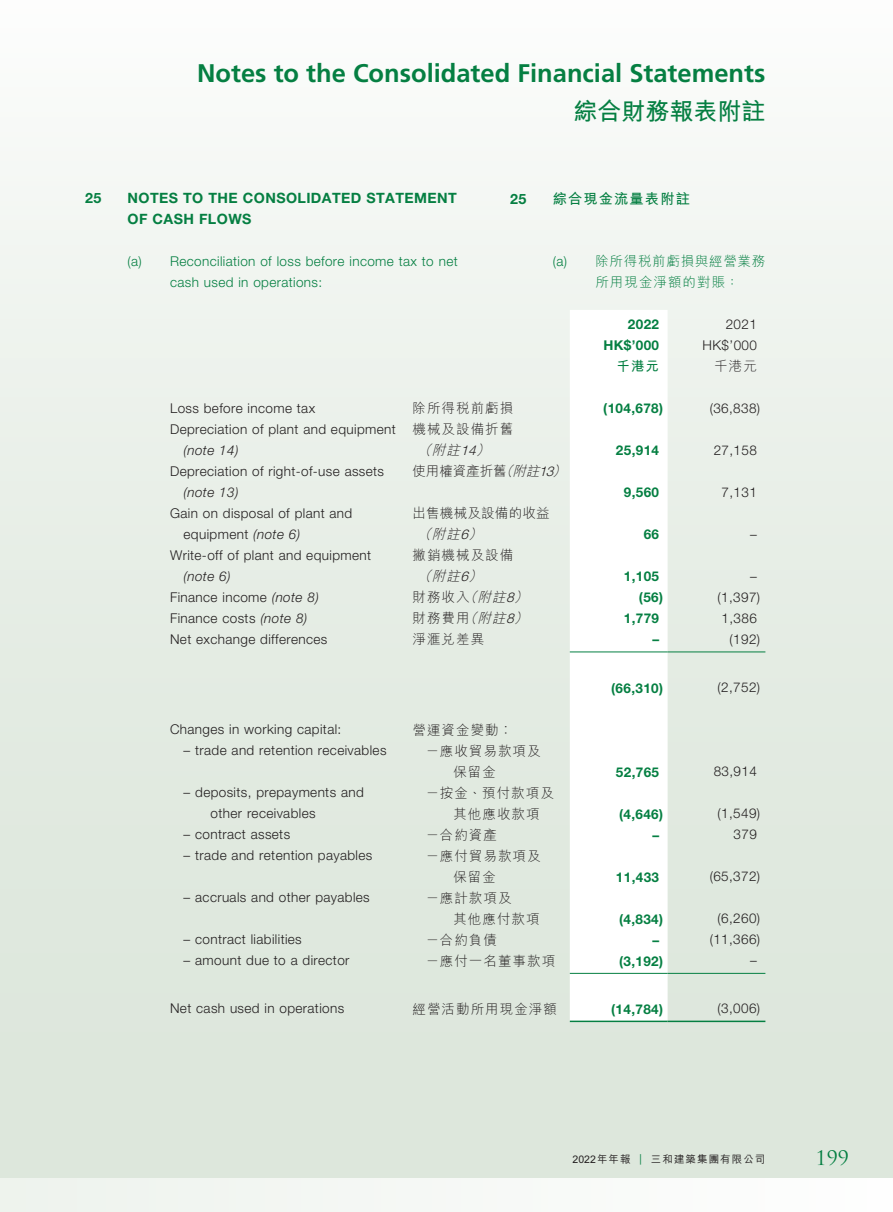
<style>
.page{position:relative;width:893px;height:1212px;background:#fff}
.page>*{position:absolute;margin:0;border:0;box-sizing:border-box;transform-origin:0 0}
.t1{font:700 25.5px "Frutiger LT Std";color:#057f42}
.t2{font:700 24px "M Hei HK";color:#057f42}
.t3{font:19.5px "Trajan Pro";color:#057f42}
.t4{font:700 14.25px/21px "Helvetica Neue LT Std";letter-spacing:.03em;color:#057f42}
.t5{font:700 14.25px "M Hei HK";letter-spacing:.08em;color:#057f42}
.t6{font:300 13.5px/21px "Helvetica Neue LT Std";letter-spacing:.03em;color:#231f20}
.t7{font:300 13.5px/21px "M Hei HK";letter-spacing:.08em;color:#231f20}
.t8{font:700 13.5px "Helvetica Neue LT Std";letter-spacing:.03em;color:#057f42}
.t9{font:300 13.5px/21px "Helvetica Neue LT Std";letter-spacing:.03em;color:#057f42}
.t10{font:300 13.5px/21px "M Hei HK";letter-spacing:.055em;color:#057f42}
.t11{font:italic 300 13.5px "Helvetica Neue LT Std";letter-spacing:.03em;color:#231f20}
.t12{font:300 13.5px/21px "M Hei HK";letter-spacing:.02em;color:#231f20}
.t13{font:300 13.5px "M Hei HK";color:#231f20}
.t14{font:700 13.5px "M Hei HK";color:#057f42}
.t15{font:500 10.5px "M Hei HK";letter-spacing:.1em;color:#231f20}
.s1{font-family:"Helvetica Neue LT Std"}
.s2{font-style:italic}
.s3{font-family:"Helvetica Neue LT Std";font-style:italic}
.s4{font-family:"Frutiger LT Std";font-weight:300;color:#057f42}
</style>
<div class="page">
<div style="left:0;top:0;width:893px;height:1212px;background:linear-gradient(to bottom,#f9faf8,#d7e3d6)"></div>
<div style="left:0;top:1178px;width:893px;height:34px;background:#f6f8f6"></div>
<svg style="left:570px;top:310px;width:98px;height:710px"></svg>
<hr style="left:570px;top:651px;width:98px;height:1px;background:#057f42">
<hr style="left:668px;top:651px;width:97px;height:1px;background:#057f42">
<hr style="left:570px;top:973px;width:98px;height:1px;background:#057f42">
<hr style="left:668px;top:973px;width:97px;height:1px;background:#057f42">
<hr style="left:570px;top:1020px;width:98px;height:2px;background:#057f42">
<hr style="left:668px;top:1020px;width:97px;height:2px;background:#057f42">
<h1 class="t1" style="left:197px;top:58px;width:570px">Notes to the Consolidated Financial Statements</h1>
<h2 class="t2" style="left:573px;top:94px;width:193px">綜合財務報表附註</h2>
<p class="t4" style="left:85px;top:187px;width:18px">25</p>
<p class="t4" style="left:128px;top:187px;width:331px">NOTES TO THE CONSOLIDATED STATEMENT<br>OF CASH FLOWS</p>
<p class="t9" style="left:170px;top:250px;width:289px;text-indent:-43px">(a) Reconciliation of loss before income tax to net cash used in operations:</p>
<p class="t4" style="left:510px;top:188px;width:18px">25</p>
<p class="t5" style="left:553px;top:188px;width:139px">綜合現金流量表附註</p>
<p class="t10" style="left:595px;top:250px;width:172px;text-indent:-43px"><span class="s1">(a)</span> 除所得稅前虧損與經營業務所用現金淨額的對賬：</p>
<p class="t8" style="left:628px;top:316px;width:33px">2022</p>
<p class="t6" style="left:726px;top:313px;width:33px">2021</p>
<p class="t8" style="left:603px;top:337px;width:57px">HK$’000</p>
<p class="t6" style="left:703px;top:334px;width:56px">HK$’000</p>
<p class="t14" style="left:616px;top:356px;width:44px">千港元</p>
<p class="t7" style="left:714px;top:355px;width:44px">千港元</p>
<p class="t6" style="left:170px;top:397px;width:147px">Loss before income tax</p>
<p class="t7" style="left:412px;top:397px;width:102px">除所得稅前虧損</p>
<p class="t8" style="left:603px;top:400px;width:61px">(104,678)</p>
<p class="t6" style="left:710px;top:397px;width:52px">(36,838)</p>
<p class="t6" style="left:170px;top:418px;width:227px">Depreciation of plant and equipment</p>
<p class="t11" style="left:184px;top:442px;width:56px">(note 14)</p>
<p class="t7" style="left:418px;top:418px;width:97px;text-indent:-5px">機械及設備折舊<span class="s2">（附註</span><span class="s3">14</span><span class="s2">）</span></p>
<p class="t8" style="left:616px;top:442px;width:45px">25,914</p>
<p class="t6" style="left:714px;top:439px;width:45px">27,158</p>
<p class="t6" style="left:170px;top:460px;width:216px">Depreciation of right-of-use assets</p>
<p class="t11" style="left:184px;top:484px;width:56px">(note 13)</p>
<p class="t13" style="left:412px;top:462px;width:160px">使用權資產折舊<span class="s2">（附註</span><span class="s3">13</span><span class="s2">）</span></p>
<p class="t6" style="left:184px;top:502px;width:170px;text-indent:-14px">Gain on disposal of plant and equipment <span class="s2">(note 6)</span></p>
<p class="t12" style="left:418px;top:502px;width:133px;text-indent:-5px">出售機械及設備的收益<span class="s2">（附註</span><span class="s3">6</span><span class="s2">）</span></p>
<p class="t6" style="left:170px;top:544px;width:202px">Write-off of plant and equipment</p>
<p class="t11" style="left:184px;top:568px;width:49px">(note 6)</p>
<p class="t7" style="left:418px;top:544px;width:97px;text-indent:-5px">撇銷機械及設備<span class="s2">（附註</span><span class="s3">6</span><span class="s2">）</span></p>
<p class="t8" style="left:624px;top:484px;width:37px">9,560</p>
<p class="t6" style="left:722px;top:481px;width:37px">7,131</p>
<p class="t8" style="left:644px;top:526px;width:17px">66</p>
<p class="t6" style="left:750px;top:523px;width:8px">–</p>
<p class="t8" style="left:624px;top:568px;width:37px">1,105</p>
<p class="t6" style="left:750px;top:565px;width:8px">–</p>
<p class="t6" style="left:170px;top:586px;width:150px">Finance income <span class="s2">(note 8)</span></p>
<p class="t7" style="left:412px;top:586px;width:121px">財務收入<span class="s2">（附註</span><span class="s3">8</span><span class="s2">）</span></p>
<p class="t8" style="left:639px;top:589px;width:26px">(56)</p>
<p class="t6" style="left:718px;top:586px;width:44px">(1,397)</p>
<p class="t6" style="left:170px;top:607px;width:139px">Finance costs <span class="s2">(note 8)</span></p>
<p class="t7" style="left:412px;top:607px;width:121px">財務費用<span class="s2">（附註</span><span class="s3">8</span><span class="s2">）</span></p>
<p class="t8" style="left:624px;top:610px;width:37px">1,779</p>
<p class="t6" style="left:722px;top:607px;width:37px">1,386</p>
<p class="t6" style="left:170px;top:628px;width:159px">Net exchange differences</p>
<p class="t7" style="left:412px;top:628px;width:73px">淨滙兌差異</p>
<p class="t8" style="left:652px;top:631px;width:8px">–</p>
<p class="t6" style="left:730px;top:628px;width:32px">(192)</p>
<p class="t8" style="left:611px;top:679px;width:53px">(66,310)</p>
<p class="t6" style="left:718px;top:676px;width:44px">(2,752)</p>
<p class="t6" style="left:170px;top:718px;width:173px">Changes in working capital:</p>
<p class="t7" style="left:412px;top:719px;width:102px">營運資金變動︰</p>
<p class="t6" style="left:184px;top:739px;width:204px">– trade and retention receivables</p>
<p class="t7" style="left:453px;top:740px;width:89px;text-indent:-27px">－應收貿易款項及保留金</p>
<p class="t8" style="left:616px;top:763px;width:45px">52,765</p>
<p class="t6" style="left:714px;top:760px;width:45px">83,914</p>
<p class="t6" style="left:211px;top:781px;width:155px;text-indent:-27px">– deposits, prepayments and other receivables</p>
<p class="t7" style="left:453px;top:782px;width:102px;text-indent:-27px">－按金、預付款項及其他應收款項</p>
<p class="t8" style="left:619px;top:805px;width:46px">(4,646)</p>
<p class="t6" style="left:718px;top:802px;width:44px">(1,549)</p>
<p class="t6" style="left:184px;top:823px;width:108px">– contract assets</p>
<p class="t7" style="left:426px;top:824px;width:73px">－合約資產</p>
<p class="t8" style="left:652px;top:826px;width:8px">–</p>
<p class="t6" style="left:734px;top:823px;width:25px">379</p>
<p class="t6" style="left:184px;top:844px;width:190px">– trade and retention payables</p>
<p class="t7" style="left:453px;top:845px;width:89px;text-indent:-27px">－應付貿易款項及保留金</p>
<p class="t8" style="left:616px;top:868px;width:45px">11,433</p>
<p class="t6" style="left:710px;top:865px;width:52px">(65,372)</p>
<p class="t6" style="left:184px;top:886px;width:188px">– accruals and other payables</p>
<p class="t7" style="left:453px;top:887px;width:88px;text-indent:-27px">－應計款項及<br>其他應付款項</p>
<p class="t8" style="left:619px;top:910px;width:46px">(4,834)</p>
<p class="t6" style="left:718px;top:907px;width:44px">(6,260)</p>
<p class="t6" style="left:184px;top:928px;width:120px">– contract liabilities</p>
<p class="t7" style="left:426px;top:929px;width:73px">－合約負債</p>
<p class="t8" style="left:652px;top:931px;width:8px">–</p>
<p class="t6" style="left:710px;top:928px;width:52px">(11,366)</p>
<p class="t6" style="left:184px;top:949px;width:167px">– amount due to a director</p>
<p class="t7" style="left:426px;top:950px;width:131px">－應付一名董事款項</p>
<p class="t8" style="left:619px;top:952px;width:46px">(3,192)</p>
<p class="t6" style="left:750px;top:949px;width:8px">–</p>
<p class="t6" style="left:170px;top:998px;width:176px">Net cash used in operations</p>
<p class="t7" style="left:412px;top:998px;width:146px">經營活動所用現金淨額</p>
<p class="t8" style="left:611px;top:1001px;width:53px">(14,784)</p>
<p class="t6" style="left:718px;top:998px;width:44px">(3,006)</p>
<p class="t15" style="left:573px;top:1151px;width:194px">2022年年報 <span class="s4">|</span> 三和建築集團有限公司</p>
<h3 class="t3" style="left:816px;top:1146px;width:35px">199</h3>
</div>
